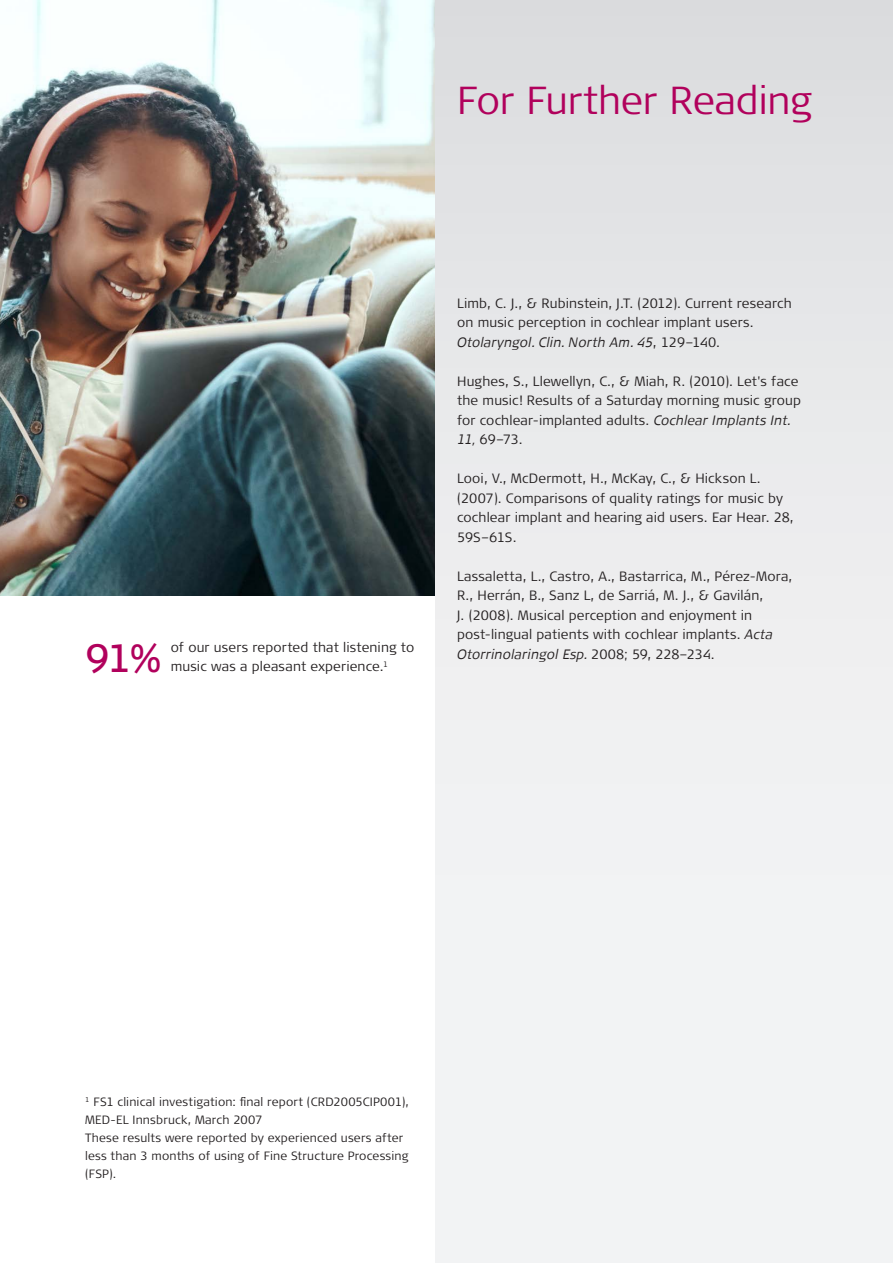
<style>
.page{position:relative;width:893px;height:1263px;background:#fff}
.page>*{position:absolute;margin:0;border:0;box-sizing:border-box;transform-origin:0 0}
.t1{font:300 39px "Signa Pro";letter-spacing:-.005em;color:#b1015c}
.t2{font:39px "Signa Pro";color:#b1015c}
.t3{font:300 13.5px/19.5px "Signa Pro";letter-spacing:.01em;color:#231f20}
.t4{font:300 12px/18px "Signa Pro";letter-spacing:.015em;color:#231f20}
.t5{font:300 7.8px "Signa Pro";color:#231f20}
.s1{font-family:"Signa Offc Pro";font-style:italic}
</style>
<div class="page">
<img style="left:0;top:0;width:436px;height:595px">
<div style="left:436px;top:0;width:457px;height:1263px;background:linear-gradient(to bottom,#dfe0e2,#f7f8f9)"></div>
<p class="t1" style="left:457px;top:73px;width:356px">For Further Reading</p>
<p class="t2" style="left:85px;top:631px;width:79px">91%</p>
<p class="t3" style="left:171px;top:637px;width:245px">of our users reported that listening to music was a pleasant experience.</p>
<p class="t5" style="left:383px;top:659px;width:6px">1</p>
<p class="t3" style="left:457px;top:293px;width:336px">Limb, C. J., &amp; Rubinstein, J.T. (2012). Current research on music perception in cochlear implant users.<br><span class="s1">Otolaryngol. Clin. North Am. 45</span>, 129–140.</p>
<p class="t3" style="left:457px;top:371px;width:345px">Hughes, S., Llewellyn, C., &amp; Miah, R. (2010). Let's face the music! Results of a Saturday morning music group for cochlear-implanted adults. <span class="s1">Cochlear Implants Int.<br>11,</span> 69–73.</p>
<p class="t3" style="left:457px;top:468px;width:338px">Looi, V., McDermott, H., McKay, C., &amp; Hickson L. (2007). Comparisons of quality ratings for music by cochlear implant and hearing aid users. Ear Hear. 28, 59S–61S.</p>
<p class="t3" style="left:457px;top:566px;width:337px">Lassaletta, L., Castro, A., Bastarrica, M., Pérez-Mora, R., Herrán, B., Sanz L, de Sarriá, M. J., &amp; Gavilán,<br>J. (2008). Musical perception and enjoyment in post-lingual patients with cochlear implants. <span class="s1">Acta Otorrinolaringol Esp.</span> 2008; 59, 228–234.</p>
<p class="t4" style="left:85px;top:1092px;width:325px"><sup>1</sup> FS1 clinical investigation: final report (CRD2005CIP001),<br>MED-EL Innsbruck, March 2007</p>
<p class="t4" style="left:85px;top:1128px;width:325px">These results were reported by experienced users after less than 3 months of using of Fine Structure Processing (FSP).</p>
</div>
